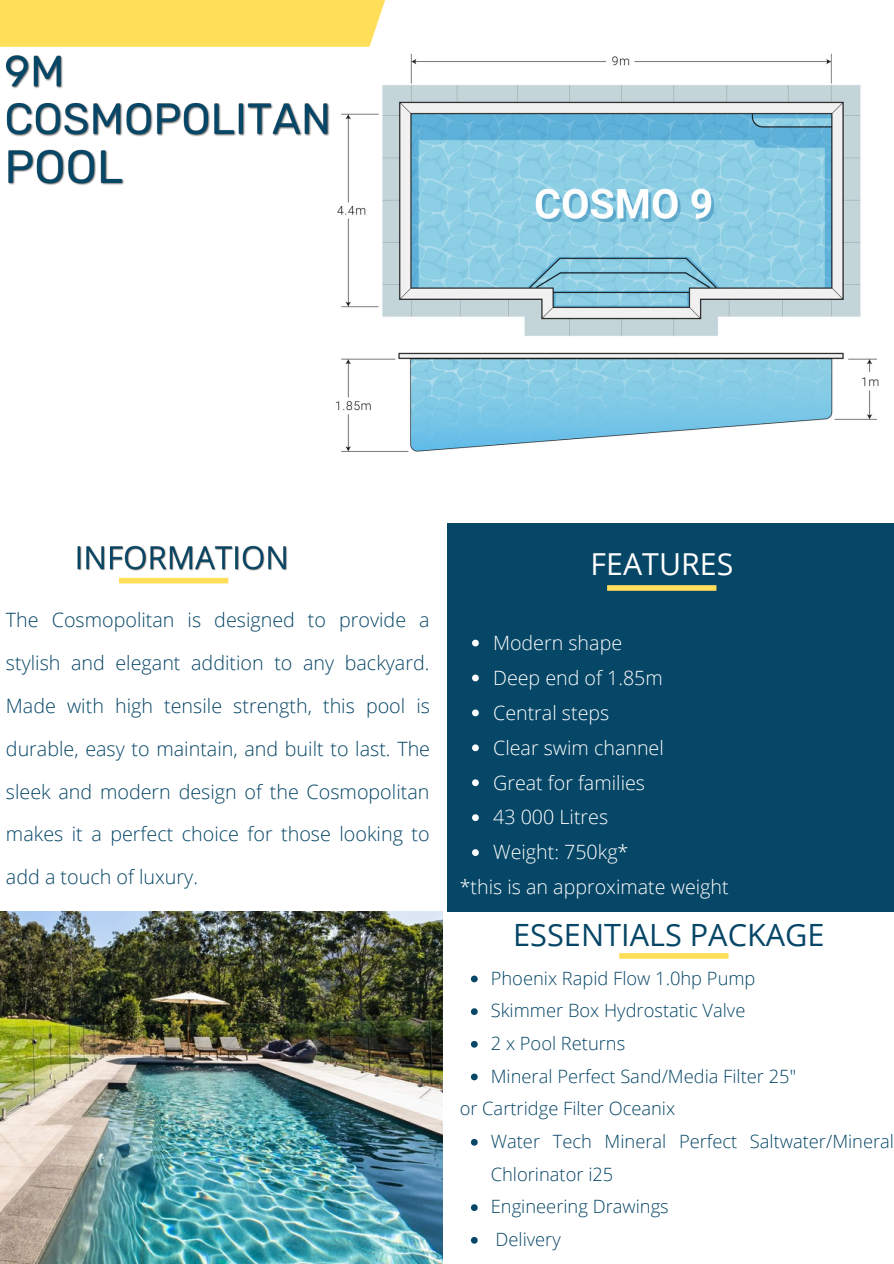
<style>
.page{position:relative;width:894px;height:1264px;background:#fff}
.page>*{position:absolute;margin:0;border:0;box-sizing:border-box;transform-origin:0 0}
.t1{font:30.6px "Open Sans";color:#064666}
.t2{font:30.3px "Open Sans";color:#fff}
.t3{font:300 19.65px/42.8px "Open Sans";color:#064666;text-align:justify}
.t4{font:300 19.65px "Open Sans";color:#fff}
.t5{font:300 18.3px/32.7px "Open Sans";color:#064666}
</style>
<div class="page">
<img style="left:0;top:911px;width:442px;height:352px">
<div style="left:447px;top:523px;width:446px;height:388px;background:#064666"></div>
<img style="left:335px;top:53px;width:544px;height:399px">
<div style="left:607px;top:585px;width:109px;height:5px;background:#ffde59"></div>
<div style="left:619px;top:953px;width:109px;height:5px;background:#ffde59"></div>
<div style="left:0;top:0;width:400px;height:47px;background:#ffde59"></div>
<div style="left:119px;top:578px;width:109px;height:5px;background:#ffde59"></div>
<img style="left:3px;top:46px;width:331px;height:139px">
<svg style="left:472px;top:639px;width:6px;height:7px"></svg>
<svg style="left:472px;top:674px;width:6px;height:7px"></svg>
<svg style="left:472px;top:709px;width:6px;height:7px"></svg>
<svg style="left:472px;top:744px;width:6px;height:7px"></svg>
<svg style="left:472px;top:779px;width:6px;height:7px"></svg>
<svg style="left:472px;top:814px;width:6px;height:7px"></svg>
<svg style="left:472px;top:849px;width:6px;height:7px"></svg>
<svg style="left:471px;top:975px;width:6px;height:7px"></svg>
<svg style="left:471px;top:1008px;width:6px;height:7px"></svg>
<svg style="left:471px;top:1040px;width:6px;height:7px"></svg>
<svg style="left:471px;top:1073px;width:6px;height:7px"></svg>
<svg style="left:471px;top:1138px;width:6px;height:7px"></svg>
<svg style="left:471px;top:1204px;width:6px;height:6px"></svg>
<svg style="left:471px;top:1236px;width:6px;height:7px"></svg>
<img style="left:77px;top:545px;width:210px;height:37px">
<p class="t3" style="left:6px;top:598px;width:425px">The Cosmopolitan is designed to provide a stylish and elegant addition to any backyard.<br>Made with high tensile strength, this pool is durable, easy to maintain, and built to last. The sleek and modern design of the Cosmopolitan makes it a perfect choice for those looking to add a touch of luxury.</p>
<p class="t2" style="left:590px;top:542px;width:144px">FEATURES</p>
<p class="t4" style="left:493px;top:629px;width:130px">Modern shape</p>
<p class="t4" style="left:493px;top:663px;width:171px">Deep end of 1.85m</p>
<p class="t4" style="left:493px;top:698px;width:118px">Central steps</p>
<p class="t4" style="left:493px;top:733px;width:172px">Clear swim channel</p>
<p class="t4" style="left:493px;top:768px;width:153px">Great for families</p>
<p class="t4" style="left:493px;top:803px;width:116px">43 000 Litres</p>
<p class="t4" style="left:493px;top:838px;width:137px">Weight: 750kg*</p>
<p class="t4" style="left:459px;top:873px;width:270px">*this is an approximate weight</p>
<p class="t1" style="left:513px;top:913px;width:313px">ESSENTIALS PACKAGE</p>
<p class="t5" style="left:490px;top:961px;width:266px">Phoenix Rapid Flow 1.0hp Pump</p>
<p class="t5" style="left:490px;top:993px;width:256px">Skimmer Box Hydrostatic Valve</p>
<p class="t5" style="left:490px;top:1026px;width:136px">2 x Pool Returns</p>
<p class="t5" style="left:490px;top:1059px;width:307px">Mineral Perfect Sand/Media Filter 25"</p>
<p class="t5" style="left:459px;top:1091px;width:217px">or Cartridge Filter Oceanix</p>
<p class="t5" style="left:490px;top:1124px;width:404px">Water Tech Mineral Perfect Saltwater/Mineral<br>Chlorinator i25</p>
<p class="t5" style="left:490px;top:1189px;width:179px">Engineering Drawings</p>
<p class="t5" style="left:495px;top:1222px;width:67px">Delivery</p>
</div>
